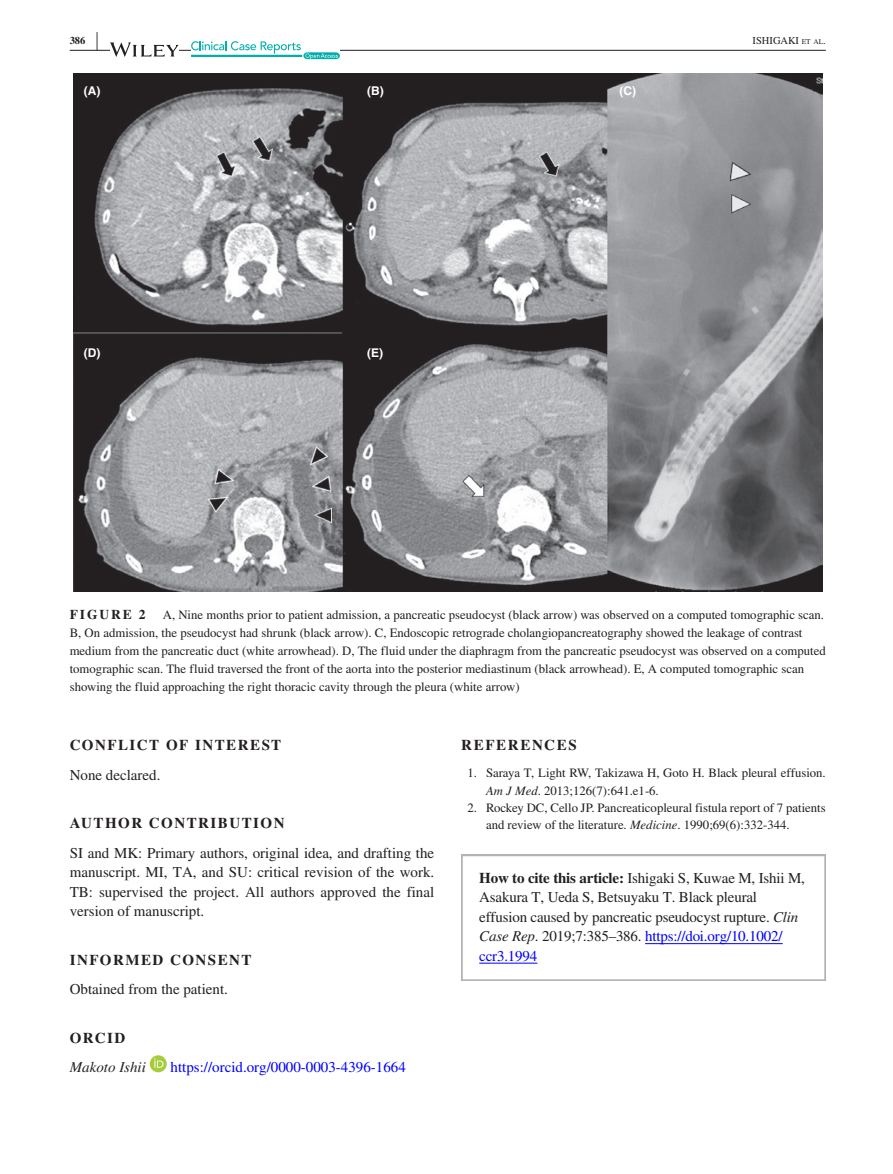
<style>
.page{position:relative;width:893px;height:1174px;background:#fff}
.page>*{position:absolute;margin:0;border:0;box-sizing:border-box;transform-origin:0 0}
.t1{font:700 25.95px "STIX";color:#231f20;scale:.36 1}
.t2{font:15px/19.5px "STIX";letter-spacing:-.01em;color:#231f20;text-align:justify}
.t3{font:700 15px "STIX";letter-spacing:.1em;color:#231f20}
.t4{font:15px "STIX";color:#00f}
.t5{font:italic 15px "STIX";color:#231f20}
.t6{font:700 13.5px "STIX";letter-spacing:.14em;color:#231f20}
.t7{font:12.75px/18px "STIX";color:#231f20}
.t8{font:700 12px "Helvetica";color:#fff}
.t9{font:10.5px "STIX";color:#231f20}
.t10{font:700 10.5px "STIX";color:#231f20}
.s1{font-size:7.35px}
.s2{font-style:italic}
.s3{font-weight:700}
.s4{color:#00f}
</style>
<div class="page">
<hr style="left:70px;top:50px;width:756px;height:1px;background:#231f20">
<svg style="left:110px;top:42px;width:69px;height:15px"></svg>
<svg style="left:191px;top:41px;width:149px;height:18px"></svg>
<svg style="left:150px;top:1055px;width:17px;height:17px"></svg>
<svg style="left:154px;top:1058px;width:10px;height:9px"></svg>
<svg style="left:461px;top:854px;width:365px;height:126px;fill:#b2b3b7"></svg>
<div style="left:463px;top:856px;width:361px;height:123px;background:#fff"></div>
<hr style="left:645px;top:943px;width:138px;height:1px;background:#00f">
<hr style="left:479px;top:962px;width:58px;height:1px;background:#00f">
<img style="left:73px;top:73px;width:749px;height:519px">
<p class="t10" style="left:70px;top:34px;width:17px">386</p>
<h1 class="t1" style="left:96px;top:26px;width:7px">|</h1>
<p class="t9" style="left:753px;top:33px;width:75px">ISHIGAKI <span class="s1">et al</span>.</p>
<p class="t8" style="left:84px;top:83px;width:18px">(A)</p>
<p class="t8" style="left:367px;top:83px;width:18px">(B)</p>
<p class="t8" style="left:84px;top:345px;width:18px">(D)</p>
<p class="t8" style="left:367px;top:345px;width:17px">(E)</p>
<p class="t8" style="left:619px;top:83px;width:18px">(C)</p>
<p class="t6" style="left:70px;top:606px;width:77px">FIGURE 2</p>
<p class="t7" style="left:70px;top:606px;width:758px;text-indent:93px">A, Nine months prior to patient admission, a pancreatic pseudocyst (black arrow) was observed on a computed tomographic scan.<br>B, On admission, the pseudocyst had shrunk (black arrow). C, Endoscopic retrograde cholangiopancreatography showed the leakage of contrast medium from the pancreatic duct (white arrowhead). D, The fluid under the diaphragm from the pancreatic pseudocyst was observed on a computed tomographic scan. The fluid traversed the front of the aorta into the posterior mediastinum (black arrowhead). E, A computed tomographic scan showing the fluid approaching the right thoracic cavity through the pleura (white arrow)</p>
<p class="t3" style="left:70px;top:736px;width:213px">CONFLICT OF INTEREST</p>
<p class="t2" style="left:70px;top:766px;width:92px">None declared.</p>
<p class="t3" style="left:70px;top:814px;width:216px">AUTHOR CONTRIBUTION</p>
<p class="t2" style="left:70px;top:844px;width:366px">SI and MK: Primary authors, original idea, and drafting the manuscript. MI, TA, and SU: critical revision of the work.<br>TB: supervised the project. All authors approved the final version of manuscript.</p>
<p class="t3" style="left:70px;top:951px;width:183px">INFORMED CONSENT</p>
<p class="t2" style="left:70px;top:980px;width:160px">Obtained from the patient.</p>
<p class="t3" style="left:70px;top:1029px;width:57px">ORCID</p>
<p class="t5" style="left:70px;top:1057px;width:78px">Makoto Ishii</p>
<p class="t4" style="left:170px;top:1057px;width:237px">https://orcid.org/0000-0003-4396-1664</p>
<p class="t3" style="left:461px;top:736px;width:117px">REFERENCES</p>
<p class="t7" style="left:486px;top:765px;width:341px;line-height:17.2px;text-indent:-19px">1. Saraya T, Light RW, Takizawa H, Goto H. Black pleural effusion.<br><span class="s2">Am J Med</span>. 2013;126(7):641.e1‐6.</p>
<p class="t7" style="left:486px;top:800px;width:341px;line-height:17.2px;text-indent:-19px">2. Rockey DC, Cello JP. Pancreaticopleural fistula report of 7 patients and review of the literature. <span class="s2">Medicine</span>. 1990;69(6):332‐344.</p>
<p class="t2" style="left:479px;top:868px;width:327px;text-align:left"><span class="s3">How to cite this article:</span> Ishigaki S, Kuwae M, Ishii M, Asakura T, Ueda S, Betsuyaku T. Black pleural effusion caused by pancreatic pseudocyst rupture. <span class="s2">Clin Case Rep</span>. 2019;7:385–386. <span class="s4">https://doi.org/10.1002/ ccr3.1994</span></p>
</div>
